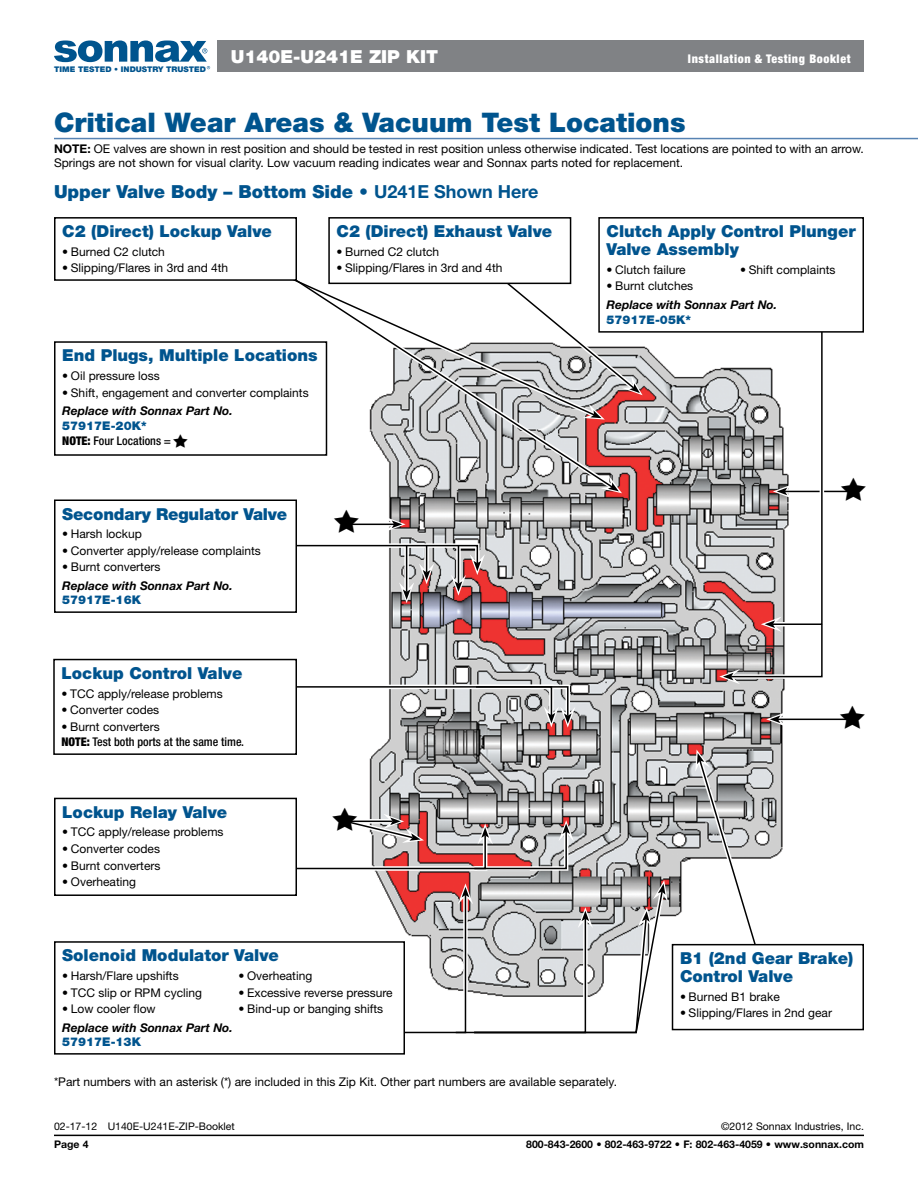
<style>
.page{position:relative;width:918px;height:1188px;background:#fff}
.page>*{position:absolute;margin:0;border:0;box-sizing:border-box;transform-origin:0 0}
.t1{font:900 27px "Helvetica Neue LT Std";color:#00548e}
.t2{font:900 18px "Helvetica Neue LT Std";color:#00548e}
.t3{font:900 18px "Helvetica Neue LT Std";color:#fff}
.t4{font:900 16.5px/18px "Helvetica Neue LT Std";color:#00548e}
.t5{font:12px/14.4px "Helvetica Neue LT Std";color:#000}
.t6{font:italic 700 12px "Helvetica Neue LT Std";color:#000}
.t7{font:500 condensed 12px/14.9px "Helvetica Neue LT Std";color:#000}
.t8{font:900 12px "Helvetica Neue LT Std";color:#00548e}
.t9{font:900 condensed 12px "Helvetica Neue LT Std";letter-spacing:.05em;color:#fff}
.t10{font:700 12px "Helvetica Neue LT Std";color:#000}
.t11{font:700 10.5px "Helvetica Neue LT Std";color:#000}
.t12{font:10.5px "Helvetica Neue LT Std";color:#000}
.t13{font:900 7.8px "Helvetica Neue LT Std";color:#00548e}
.s1{font-weight:700}
.s2{font-weight:900;font-stretch:normal;color:#00548e}
.s3{font-weight:900}
.s4{font-weight:400;font-stretch:normal}
</style>
<div class="page">
<div style="left:217px;top:41px;width:647px;height:31px;background:#808285"></div>
<hr style="left:54px;top:1135px;width:810px;height:1px;background:#000">
<svg style="left:54px;top:40px;width:156px;height:29px"></svg>
<img style="left:369px;top:346px;width:481px;height:685px">
<hr style="left:54px;top:138px;width:864px;height:1px;background:#5783b3">
<div style="left:54px;top:341px;width:273px;height:115px;border:2px solid #000"></div>
<svg style="left:359px;top:522px;width:26px;height:5px"></svg>
<hr style="left:347px;top:524px;width:47px;height:1px;background:#000">
<svg style="left:385px;top:517px;width:21px;height:15px"></svg>
<svg style="left:787px;top:717px;width:53px;height:5px"></svg>
<hr style="left:778px;top:719px;width:72px;height:1px;background:#000">
<svg style="left:766px;top:712px;width:21px;height:15px"></svg>
<svg style="left:285px;top:341px;width:333px;height:152px"></svg>
<svg style="left:290px;top:280px;width:324px;height:209px"></svg>
<svg style="left:600px;top:476px;width:22px;height:17px"></svg>
<div style="left:54px;top:217px;width:243px;height:64px;border:2px solid #000"></div>
<svg style="left:491px;top:269px;width:152px;height:126px"></svg>
<div style="left:329px;top:218px;width:242px;height:65px;background:#fff"></div>
<div style="left:328px;top:217px;width:243px;height:67px;border:2px solid #000"></div>
<svg style="left:826px;top:489px;width:15px;height:5px"></svg>
<hr style="left:785px;top:491px;width:66px;height:1px;background:#000">
<svg style="left:719px;top:333px;width:107px;height:351px"></svg>
<div style="left:599px;top:218px;width:264px;height:114px;background:#fff"></div>
<div style="left:598px;top:217px;width:266px;height:116px;border:2px solid #000"></div>
<svg style="left:695px;top:750px;width:69px;height:194px"></svg>
<div style="left:673px;top:945px;width:190px;height:85px;background:#fff"></div>
<div style="left:672px;top:944px;width:192px;height:86px;border:2px solid #000"></div>
<svg style="left:389px;top:880px;width:279px;height:154px"></svg>
<div style="left:55px;top:942px;width:349px;height:112px;background:#fff"></div>
<div style="left:54px;top:941px;width:351px;height:114px;border:2px solid #000"></div>
<svg style="left:297px;top:682px;width:278px;height:46px"></svg>
<div style="left:53px;top:659px;width:244px;height:96px;border:2px solid #000"></div>
<div style="left:54px;top:798px;width:243px;height:98px;border:2px solid #000"></div>
<svg style="left:297px;top:541px;width:188px;height:62px"></svg>
<div style="left:54px;top:500px;width:243px;height:113px;border:2px solid #000"></div>
<svg style="left:346px;top:523px;width:13px;height:3px"></svg>
<svg style="left:840px;top:704px;width:10px;height:24px"></svg>
<svg style="left:294px;top:807px;width:280px;height:66px"></svg>
<svg style="left:841px;top:476px;width:10px;height:24px"></svg>
<p class="t13" style="left:54px;top:64px;width:153px">TIME TESTED • INDUSTRY TRUSTED</p>
<h2 class="t3" style="left:231px;top:46px;width:202px">U140E-U241E Zip Kit</h2>
<p class="t9" style="left:688px;top:51px;width:164px">Installation &amp; Testing Booklet</p>
<h1 class="t1" style="left:54px;top:106px;width:633px">Critical Wear Areas &amp; Vacuum Test Locations</h1>
<p class="t10" style="left:54px;top:141px;width:18px">Note</p>
<p class="t5" style="left:54px;top:141px;width:811px;text-indent:33px"><span class="s1">:</span> OE valves are shown in rest position and should be tested in rest position unless otherwise indicated. Test locations are pointed to with an arrow.<br>Springs are not shown for visual clarity. Low vacuum reading indicates wear and Sonnax parts noted for replacement.</p>
<h2 class="t2" style="left:54px;top:181px;width:486px">Upper Valve Body – Bottom Side • <span class="s1">U241E Shown Here</span></h2>
<h3 class="t4" style="left:62px;top:222px;width:211px">C2 (Direct) Lockup Valve</h3>
<p class="t5" style="left:62px;top:244px;width:104px">• Burned C2 clutch</p>
<p class="t5" style="left:62px;top:261px;width:168px">• Slipping/Flares in 3rd and 4th</p>
<h3 class="t4" style="left:337px;top:222px;width:217px">C2 (Direct) Exhaust Valve</h3>
<p class="t5" style="left:337px;top:244px;width:104px">• Burned C2 clutch</p>
<p class="t5" style="left:337px;top:261px;width:168px">• Slipping/Flares in 3rd and 4th</p>
<h3 class="t4" style="left:62px;top:346px;width:257px">End Plugs, Multiple Locations</h3>
<p class="t5" style="left:62px;top:368px;width:99px">• Oil pressure loss</p>
<p class="t5" style="left:62px;top:385px;width:248px">• Shift, engagement and converter complaints</p>
<p class="t6" style="left:62px;top:404px;width:172px">Replace with Sonnax Part No.</p>
<p class="t7" style="left:62px;top:418px;width:110px"><span class="s2">57917E-20K*<br></span><span class="s3">NOTE:</span> Four Locations =</p>
<h3 class="t4" style="left:62px;top:505px;width:227px">Secondary Regulator Valve</h3>
<p class="t5" style="left:62px;top:527px;width:81px">• Harsh lockup</p>
<p class="t5" style="left:62px;top:543px;width:200px">• Converter apply/release complaints</p>
<p class="t5" style="left:62px;top:560px;width:100px">• Burnt converters</p>
<p class="t6" style="left:62px;top:578px;width:172px">Replace with Sonnax Part No.</p>
<p class="t8" style="left:62px;top:593px;width:80px">57917E-16K</p>
<h3 class="t4" style="left:62px;top:664px;width:182px">Lockup Control Valve</h3>
<p class="t5" style="left:62px;top:686px;width:163px">• TCC apply/release problems</p>
<p class="t5" style="left:62px;top:702px;width:99px">• Converter codes</p>
<p class="t7" style="left:62px;top:719px;width:184px"><span class="s4">• Burnt converters<br></span><span class="s3">NOTE:</span> Test both ports at the same time.</p>
<h3 class="t4" style="left:62px;top:803px;width:167px">Lockup Relay Valve</h3>
<p class="t5" style="left:62px;top:825px;width:163px">• TCC apply/release problems</p>
<p class="t5" style="left:62px;top:841px;width:99px">• Converter codes</p>
<p class="t5" style="left:62px;top:858px;width:100px">• Burnt converters</p>
<p class="t5" style="left:62px;top:875px;width:75px">• Overheating</p>
<h3 class="t4" style="left:62px;top:946px;width:218px">Solenoid Modulator Valve</h3>
<p class="t5" style="left:62px;top:968px;width:118px">• Harsh/Flare upshifts</p>
<p class="t5" style="left:62px;top:985px;width:141px">• TCC slip or RPM cycling</p>
<p class="t5" style="left:62px;top:1001px;width:95px">• Low cooler flow</p>
<p class="t5" style="left:238px;top:968px;width:75px">• Overheating</p>
<p class="t5" style="left:238px;top:985px;width:156px">• Excessive reverse pressure</p>
<p class="t5" style="left:238px;top:1001px;width:146px">• Bind-up or banging shifts</p>
<p class="t6" style="left:62px;top:1020px;width:172px">Replace with Sonnax Part No.</p>
<p class="t8" style="left:62px;top:1035px;width:80px">57917E-13K</p>
<h3 class="t4" style="left:607px;top:222px;width:251px">Clutch Apply Control Plunger<br>Valve Assembly</h3>
<p class="t5" style="left:607px;top:262px;width:81px">• Clutch failure</p>
<p class="t5" style="left:607px;top:279px;width:88px">• Burnt clutches</p>
<p class="t5" style="left:740px;top:262px;width:97px">• Shift complaints</p>
<p class="t6" style="left:607px;top:297px;width:172px">Replace with Sonnax Part No.</p>
<p class="t8" style="left:607px;top:312px;width:86px">57917E-05K*</p>
<h3 class="t4" style="left:680px;top:949px;width:175px">B1 (2nd Gear Brake)<br>Control Valve</h3>
<p class="t5" style="left:680px;top:989px;width:101px">• Burned B1 brake</p>
<p class="t5" style="left:680px;top:1006px;width:153px">• Slipping/Flares in 2nd gear</p>
<p class="t5" style="left:54px;top:1075px;width:565px">*Part numbers with an asterisk (*) are included in this Zip Kit. Other part numbers are available separately.</p>
<p class="t12" style="left:54px;top:1120px;width:182px">02-17-12 U140E-U241E-ZIP-Booklet</p>
<p class="t12" style="left:721px;top:1120px;width:144px">©2012 Sonnax Industries, Inc.</p>
<p class="t11" style="left:54px;top:1138px;width:36px">Page 4</p>
<p class="t11" style="left:526px;top:1138px;width:339px">800-843-2600 • 802-463-9722 • F: 802-463-4059 • www.sonnax.com</p>
</div>
